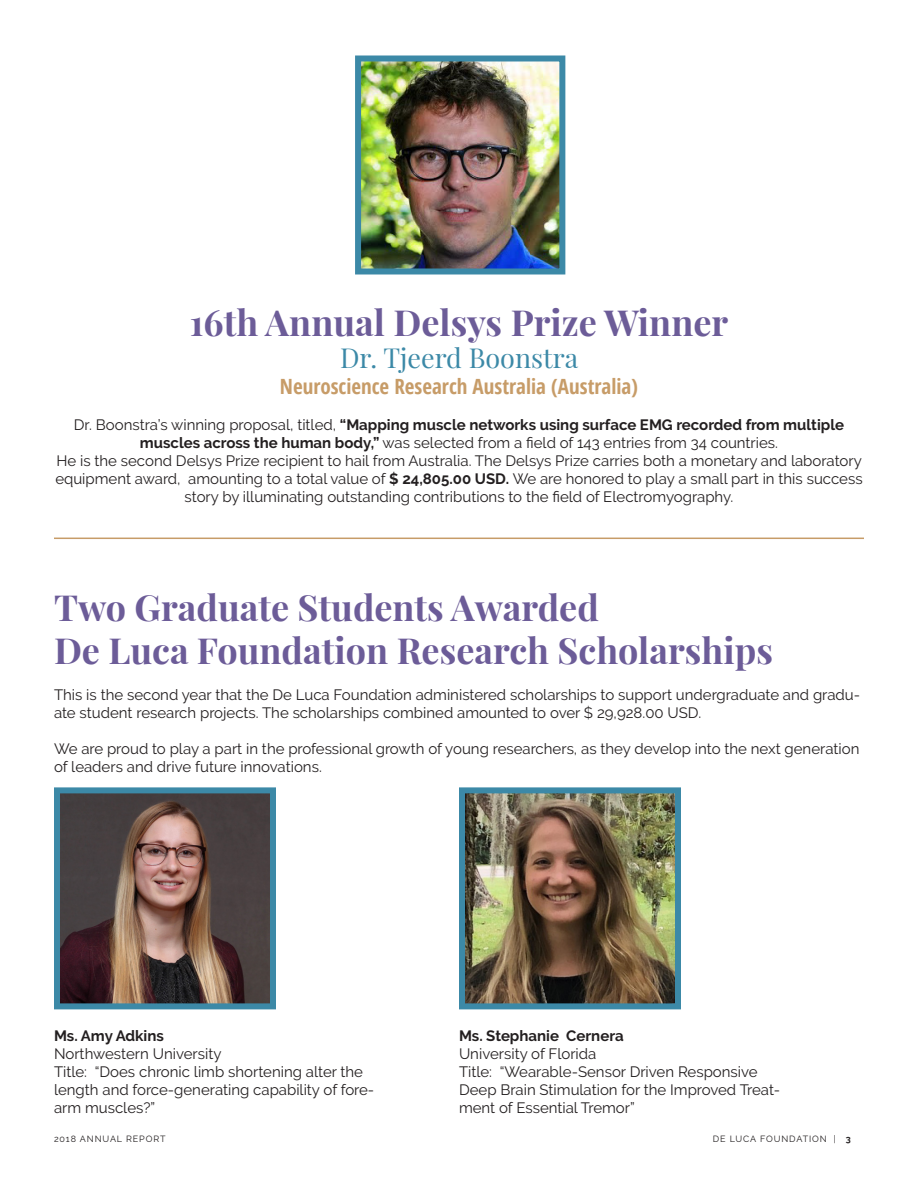
<style>
.page{position:relative;width:918px;height:1188px;background:#fff}
.page>*{position:absolute;margin:0;border:0;box-sizing:border-box;transform-origin:0 0}
.t1{font:700 36px "Playfair Display";color:#6c5c98}
.t2{font:27px "Playfair Display";color:#3c89a7}
.t3{font:700 condensed 21px "Open Sans";color:#c79c68}
.Body{font:15px/18px "Raleway";color:#231f20}
.Body-2{font:700 15px "Raleway";color:#231f20}
.t4{font:9px "Raleway";letter-spacing:.1em;color:#231f20}
.s1{font-weight:700}
</style>
<div class="page">
<img style="left:466px;top:794px;width:208px;height:208px">
<div style="left:459px;top:787px;width:222px;height:222px;border:6px solid #3c89a7"></div>
<hr style="left:54px;top:538px;width:810px;height:1px;background:#c79c68">
<img style="left:362px;top:63px;width:196px;height:204px">
<div style="left:355px;top:56px;width:210px;height:218px;border:6px solid #3c89a7"></div>
<img style="left:61px;top:794px;width:208px;height:208px">
<div style="left:54px;top:787px;width:222px;height:222px;border:6px solid #3c89a7"></div>
<h1 class="t1" style="left:190px;top:300px;width:540px">16th Annual Delsys Prize Winner</h1>
<h2 class="t2" style="left:340px;top:341px;width:240px">Dr. Tjeerd Boonstra</h2>
<h3 class="t3" style="left:280px;top:371px;width:360px">Neuroscience Research Australia (Australia)</h3>
<p class="Body" style="left:74px;top:415px;width:772px;text-align:center">Dr. Boonstra’s winning proposal, titled, <span class="s1">“Mapping muscle networks using surface EMG recorded from multiple muscles across the human body,”</span> was selected from a field of 143 entries from 34 countries.</p>
<p class="Body" style="left:55px;top:451px;width:809px;text-align:center">He is the second Delsys Prize recipient to hail from Australia. The Delsys Prize carries both a monetary and laboratory equipment award, amounting to a total value of <span class="s1">$ 24,805.00 USD.</span> We are honored to play a small part in this success story by illuminating outstanding contributions to the field of Electromyography.</p>
<h1 class="t1" style="left:54px;top:585px;width:546px">Two Graduate Students Awarded</h1>
<h1 class="t1" style="left:54px;top:628px;width:721px">De Luca Foundation Research Scholarships</h1>
<p class="Body" style="left:54px;top:686px;width:808px">This is the second year that the De Luca Foundation administered scholarships to support undergraduate and gradu&shy;ate student research projects. The scholarships combined amounted to over $ 29,928.00 USD.</p>
<p class="Body" style="left:54px;top:740px;width:807px">We are proud to play a part in the professional growth of young researchers, as they develop into the next generation of leaders and drive future innovations.</p>
<p class="Body-2" style="left:54px;top:1027px;width:111px">Ms. Amy Adkins</p>
<p class="Body" style="left:54px;top:1045px;width:169px">Northwestern University</p>
<p class="Body" style="left:54px;top:1063px;width:322px">Title: “Does chronic limb shortening alter the length and force-generating capability of fore&shy;arm muscles?”</p>
<p class="Body-2" style="left:459px;top:1027px;width:166px">Ms. Stephanie Cernera</p>
<p class="Body" style="left:459px;top:1045px;width:139px">University of Florida</p>
<p class="Body" style="left:459px;top:1063px;width:323px">Title: “Wearable-Sensor Driven Responsive<br>Deep Brain Stimulation for the Improved Treat&shy;ment of Essential Tremor”</p>
<p class="t4" style="left:54px;top:1134px;width:113px">2018 ANNUAL REPORT</p>
<p class="t4" style="left:713px;top:1134px;width:140px">DE LUCA FOUNDATION | <span class="s1">3</span></p>
</div>
